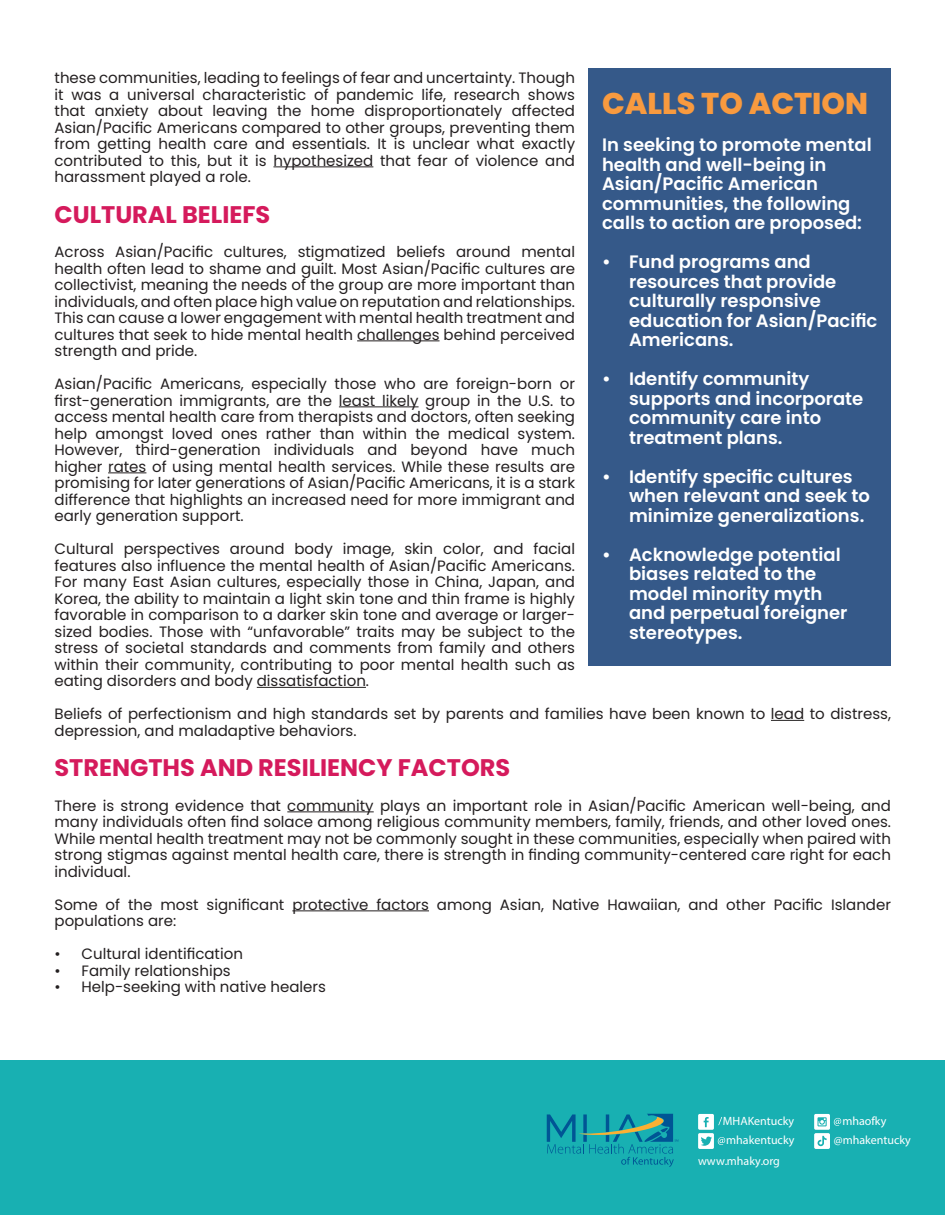
<style>
.page{position:relative;width:945px;height:1215px;background:#fff}
.page>*{position:absolute;margin:0;border:0;box-sizing:border-box;transform-origin:0 0}
.t1{font:800 30px "Poppins";color:#f89a3f}
.t2{font:700 24px "Poppins";color:#d51a5c}
.t3{font:600 18px/19.5px "Poppins";color:#fff}
.t4{font:15px/16.5px "Poppins";color:#231f20;text-align:justify}
.t5{font:12px/19.2px "Myriad Pro";color:#fff}
</style>
<div class="page">
<hr style="left:273px;top:166px;width:100px;height:1px;background:#231f20">
<hr style="left:357px;top:340px;width:83px;height:1px;background:#231f20">
<hr style="left:339px;top:406px;width:80px;height:1px;background:#231f20">
<hr style="left:108px;top:472px;width:38px;height:1px;background:#231f20">
<hr style="left:257px;top:687px;width:109px;height:1px;background:#231f20">
<hr style="left:771px;top:720px;width:33px;height:1px;background:#231f20">
<hr style="left:287px;top:811px;width:87px;height:1px;background:#231f20">
<hr style="left:292px;top:910px;width:137px;height:1px;background:#231f20">
<div style="left:589px;top:69px;width:302px;height:597px;background:#355989"></div>
<div style="left:0;top:1060px;width:945px;height:155px;background:#18b0b2"></div>
<svg style="left:547px;top:1113px;width:295px;height:54px"></svg>
<p class="t4" style="left:55px;top:70px;width:522px">these communities, leading to feelings of fear and uncertainty. Though it was a universal characteristic of pandemic life, research shows that anxiety about leaving the home disproportionately affected Asian/Pacific Americans compared to other groups, preventing them from getting health care and essentials. It is unclear what exactly contributed to this, but it is hypothesized that fear of violence and harassment played a role.</p>
<h2 class="t2" style="left:55px;top:200px;width:217px">CULTURAL BELIEFS</h2>
<p class="t4" style="left:55px;top:244px;width:522px">Across Asian/Pacific cultures, stigmatized beliefs around mental health often lead to shame and guilt. Most Asian/Pacific cultures are collectivist, meaning the needs of the group are more important than individuals, and often place high value on reputation and relationships.<br>This can cause a lower engagement with mental health treatment and cultures that seek to hide mental health challenges behind perceived strength and pride.</p>
<p class="t4" style="left:55px;top:376px;width:522px">Asian/Pacific Americans, especially those who are foreign-born or first-generation immigrants, are the least likely group in the U.S. to access mental health care from therapists and doctors, often seeking help amongst loved ones rather than within the medical system.<br>However, third-generation individuals and beyond have much higher rates of using mental health services. While these results are promising for later generations of Asian/Pacific Americans, it is a stark difference that highlights an increased need for more immigrant and early generation support.</p>
<p class="t4" style="left:55px;top:541px;width:522px">Cultural perspectives around body image, skin color, and facial features also influence the mental health of Asian/Pacific Americans.<br>For many East Asian cultures, especially those in China, Japan, and Korea, the ability to maintain a light skin tone and thin frame is highly favorable in comparison to a darker skin tone and average or larger&shy;sized bodies. Those with “unfavorable” traits may be subject to the stress of societal standards and comments from family and others within their community, contributing to poor mental health such as eating disorders and body dissatisfaction.</p>
<p class="t4" style="left:55px;top:706px;width:838px">Beliefs of perfectionism and high standards set by parents and families have been known to lead to distress, depression, and maladaptive behaviors.</p>
<h2 class="t2" style="left:55px;top:754px;width:457px">STRENGTHS AND RESILIENCY FACTORS</h2>
<p class="t4" style="left:55px;top:797px;width:838px">There is strong evidence that community plays an important role in Asian/Pacific American well-being, and many individuals often find solace among religious community members, family, friends, and other loved ones.<br>While mental health treatment may not be commonly sought in these communities, especially when paired with strong stigmas against mental health care, there is strength in finding community-centered care right for each individual.</p>
<p class="t4" style="left:55px;top:896px;width:838px">Some of the most significant protective factors among Asian, Native Hawaiian, and other Pacific Islander populations are:</p>
<p class="t4" style="left:55px;top:946px;width:190px">• Cultural identification</p>
<p class="t4" style="left:55px;top:962px;width:178px">• Family relationships</p>
<p class="t4" style="left:55px;top:979px;width:273px">• Help-seeking with native healers</p>
<h1 class="t1" style="left:602px;top:86px;width:267px">CALLS TO ACTION</h1>
<p class="t3" style="left:602px;top:135px;width:271px">In seeking to promote mental health and well-being in<br>Asian/Pacific American communities, the following calls to action are proposed:</p>
<p class="t3" style="left:629px;top:252px;width:250px;text-indent:-27px">• Fund programs and resources that provide culturally responsive education for Asian/Pacific<br>Americans.</p>
<p class="t3" style="left:629px;top:369px;width:236px;text-indent:-27px">• Identify community supports and incorporate community care into treatment plans.</p>
<p class="t3" style="left:629px;top:467px;width:242px;text-indent:-27px">• Identify specific cultures when relevant and seek to minimize generalizations.</p>
<p class="t3" style="left:629px;top:545px;width:220px;text-indent:-27px">• Acknowledge potential biases related to the model minority myth and perpetual foreigner stereotypes.</p>
<p class="t5" style="left:723px;top:1111px;width:73px">MHAKentucky mhakentucky</p>
<p class="t5" style="left:834px;top:1111px;width:78px;text-indent:9px">mhaofky @mhakentucky</p>
<p class="t5" style="left:698px;top:1151px;width:83px">www.mhaky.org</p>
</div>
